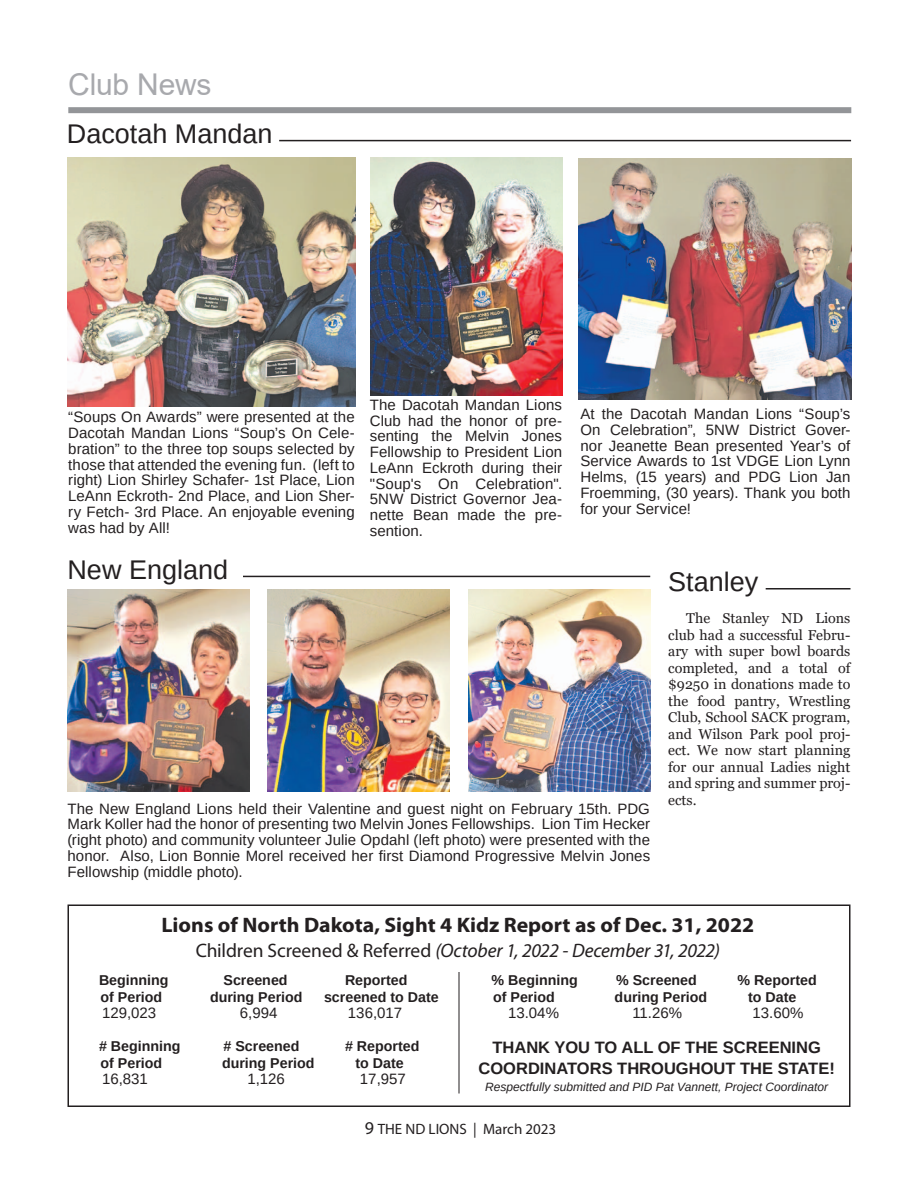
<style>
.page{position:relative;width:918px;height:1188px;background:#fff}
.page>*{position:absolute;margin:0;border:0;box-sizing:border-box;transform-origin:0 0}
.t1{font:30px "Arial";letter-spacing:-.01em;color:#a8a9ad}
.t2{font:27px "Arimo";color:#231f20}
.t3{font:700 21px "Myriad Pro";color:#231f20;scale:1.04 1}
.t4{font:italic 19.5px "Myriad Pro";letter-spacing:-.01em;color:#231f20}
.t5{font:700 16.5px/21px "Arimo";color:#231f20;text-align:center}
.t6{font:15px/15.8px "Arimo";letter-spacing:.005em;color:#231f20;text-align:justify}
.t7{font:15px "Myriad Pro";color:#231f20}
.t8{font:14.25px/16.5px "Georgia";color:#231f20;text-align:justify}
.t9{font:700 14.25px "Arimo";color:#231f20}
.t10{font:italic 12px "Arimo";color:#231f20}
.s1{font-style:normal}
.s2{font-size:18px}
</style>
<div class="page">
<div style="left:68px;top:107px;width:783px;height:6px;background:#939598"></div>
<hr style="left:279px;top:140px;width:572px;height:1px;background:#231f20">
<hr style="left:243px;top:576px;width:407px;height:1px;background:#231f20">
<img style="left:268px;top:590px;width:182px;height:202px">
<img style="left:468px;top:590px;width:182px;height:202px">
<img style="left:68px;top:590px;width:182px;height:202px">
<img style="left:579px;top:158px;width:272px;height:242px">
<img style="left:68px;top:158px;width:288px;height:249px">
<img style="left:370px;top:158px;width:192px;height:238px">
<hr style="left:766px;top:588px;width:85px;height:2px;background:#231f20">
<div style="left:68px;top:904px;width:783px;height:203px;border:2px solid #231f20"></div>
<hr style="left:459px;top:972px;width:1px;height:122px;background:#231f20">
<h1 class="t1" style="left:68px;top:68px;width:145px">Club News</h1>
<h2 class="t2" style="left:67px;top:119px;width:207px">Dacotah Mandan</h2>
<p class="t6" style="left:68px;top:409px;width:288px">“Soups On Awards” were presented at the Dacotah Mandan Lions “Soup’s On Cele&shy;bration” to the three top soups selected by those that attended the evening fun. (left to right) Lion Shirley Schafer- 1st Place, Lion LeAnn Eckroth- 2nd Place, and Lion Sher&shy;ry Fetch- 3rd Place. An enjoyable evening was had by All!</p>
<p class="t6" style="left:370px;top:397px;width:194px">The Dacotah Mandan Lions Club had the honor of pre&shy;senting the Melvin Jones Fellowship to President Lion LeAnn Eckroth during their "Soup's On Celebration".<br>5NW District Governor Jea&shy;nette Bean made the pre&shy;sention.</p>
<p class="t6" style="left:580px;top:406px;width:272px">At the Dacotah Mandan Lions “Soup’s On Celebration”, 5NW District Gover&shy;nor Jeanette Bean presented Year’s of Service Awards to 1st VDGE Lion Lynn Helms, (15 years) and PDG Lion Jan Froemming, (30 years). Thank you both for your Service!</p>
<h2 class="t2" style="left:68px;top:554px;width:162px">New England</h2>
<p class="t6" style="left:67px;top:801px;width:584px">The New England Lions held their Valentine and guest night on February 15th. PDG Mark Koller had the honor of presenting two Melvin Jones Fellowships. Lion Tim Hecker (right photo) and community volunteer Julie Opdahl (left photo) were presented with the honor. Also, Lion Bonnie Morel received her first Diamond Progressive Melvin Jones Fellowship (middle photo).</p>
<h2 class="t2" style="left:668px;top:567px;width:92px">Stanley</h2>
<p class="t8" style="left:668px;top:610px;width:184px;text-indent:18px">The Stanley ND Lions club had a successful Febru&shy;ary with super bowl boards completed, and a total of $9250 in donations made to the food pantry, Wrestling Club, School SACK program, and Wilson Park pool proj&shy;ect. We now start planning for our annual Ladies night and spring and summer proj&shy;ects.</p>
<h3 class="t3" style="left:161px;top:917px;width:572px">Lions of North Dakota, Sight 4 Kidz Report as of Dec. 31, 2022</h3>
<h3 class="t4" style="left:196px;top:943px;width:526px"><span class="s1">Children Screened &amp; Referred</span> (October 1, 2022 - December 31, 2022)</h3>
<p class="t9" style="left:99px;top:972px;width:71px">Beginning</p>
<p class="t9" style="left:224px;top:972px;width:66px">Screened</p>
<p class="t9" style="left:345px;top:972px;width:64px">Reported</p>
<p class="t9" style="left:101px;top:989px;width:63px">of Period</p>
<p class="t9" style="left:210px;top:989px;width:94px">during Period</p>
<p class="t9" style="left:324px;top:989px;width:116px">screened to Date</p>
<p class="t6" style="left:102px;top:1005px;width:56px">129,023</p>
<p class="t6" style="left:240px;top:1005px;width:39px">6,994</p>
<p class="t6" style="left:348px;top:1005px;width:56px">136,017</p>
<p class="t9" style="left:99px;top:1038px;width:83px"># Beginning</p>
<p class="t9" style="left:224px;top:1038px;width:78px"># Screened</p>
<p class="t9" style="left:345px;top:1038px;width:76px"># Reported</p>
<p class="t9" style="left:101px;top:1055px;width:63px">of Period</p>
<p class="t9" style="left:222px;top:1055px;width:94px">during Period</p>
<p class="t9" style="left:356px;top:1055px;width:50px">to Date</p>
<p class="t6" style="left:102px;top:1071px;width:47px">16,831</p>
<p class="t6" style="left:247px;top:1071px;width:39px">1,126</p>
<p class="t6" style="left:360px;top:1071px;width:47px">17,957</p>
<p class="t9" style="left:492px;top:972px;width:88px">% Beginning</p>
<p class="t9" style="left:616px;top:972px;width:82px">% Screened</p>
<p class="t9" style="left:738px;top:972px;width:81px">% Reported</p>
<p class="t9" style="left:493px;top:989px;width:63px">of Period</p>
<p class="t9" style="left:615px;top:989px;width:94px">during Period</p>
<p class="t9" style="left:748px;top:989px;width:50px">to Date</p>
<p class="t6" style="left:508px;top:1005px;width:52px">13.04%</p>
<p class="t6" style="left:632px;top:1005px;width:51px">11.26%</p>
<p class="t6" style="left:753px;top:1005px;width:52px">13.60%</p>
<p class="t5" style="left:479px;top:1037px;width:358px">THANK YOU TO ALL OF THE SCREENING<br>COORDINATORS THROUGHOUT THE STATE!</p>
<p class="t10" style="left:485px;top:1080px;width:345px">Respectfully submitted and PID Pat Vannett, Project Coordinator</p>
<p class="t7" style="left:365px;top:1123px;width:193px"><span class="s2">9</span> THE ND LIONS | March 2023</p>
</div>
